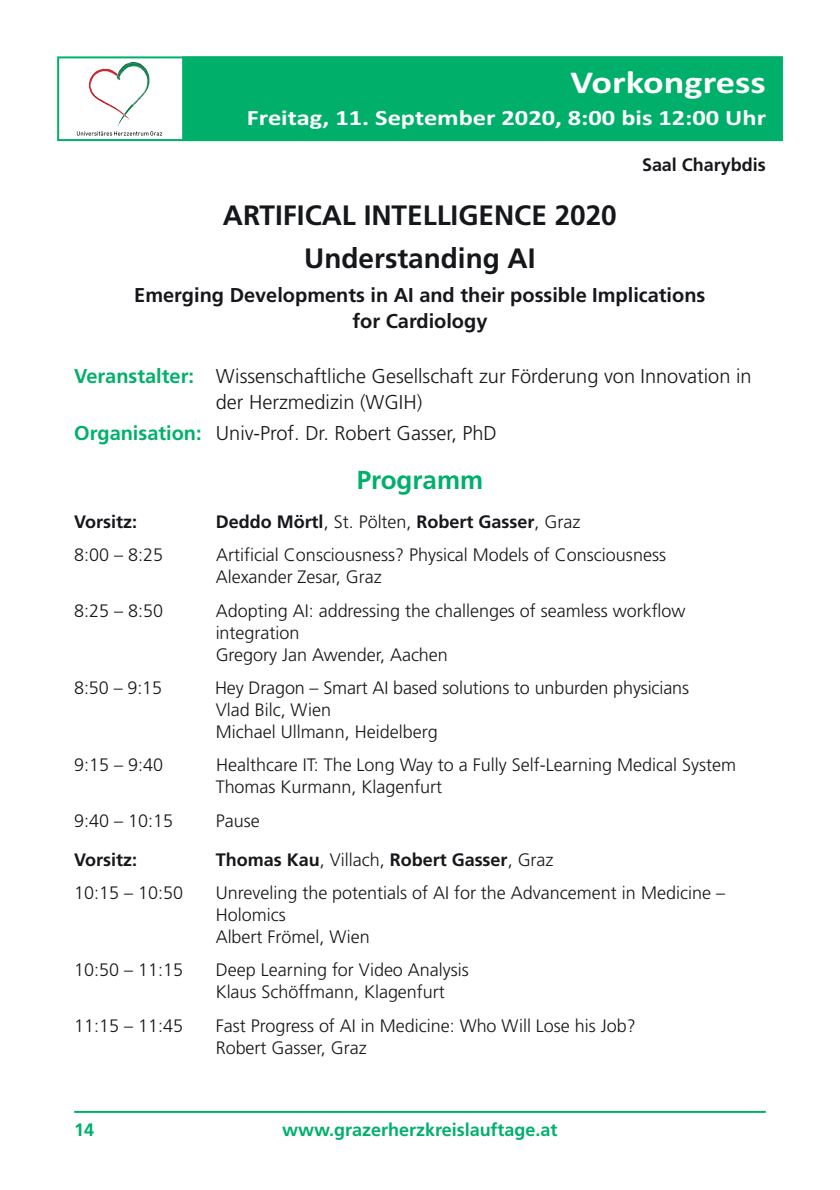
<style>
.page{position:relative;width:840px;height:1190px;background:#fff}
.page>*{position:absolute;margin:0;border:0;box-sizing:border-box;transform-origin:0 0}
.t1{font:700 32px "Calibri";color:#fff;scale:1.2 1}
.t2{font:700 28px/43px "Frutiger";color:#16171a;text-align:center}
.t3{font:700 26px "Frutiger";color:#00b06a}
.t4{font:700 22px "Calibri";color:#fff;scale:1.2 1}
.t5{font:300 20px/26px "Frutiger";color:#16171a}
.t6{font:700 20px/26px "Frutiger";color:#16171a;text-align:center}
.t7{font:300 18px/22px "Frutiger";color:#16171a}
.t8{font:700 18px "Frutiger";color:#16171a}
.t9{font:700 18px "Frutiger";color:#00b06a}
.s1{font-weight:700;color:#00b06a}
.s2{font-weight:300}
</style>
<div class="page">
<img style="left:89px;top:69px;width:28px;height:17px">
<img style="left:89px;top:86px;width:20px;height:20px">
<img style="left:109px;top:104px;width:8px;height:7px">
<img style="left:118px;top:62px;width:31px;height:43px">
<img style="left:118px;top:105px;width:16px;height:21px">
<img style="left:117px;top:74px;width:8px;height:42px">
<svg style="left:77px;top:131px;width:85px;height:5px"></svg>
<div style="left:184px;top:58px;width:597px;height:81px;background:#00b06a"></div>
<div style="left:182px;top:56px;width:601px;height:85px;border:2px solid #00b06a"></div>
<hr style="left:74px;top:1111px;width:692px;height:2px;background:#00b06a">
<h1 class="t1" style="left:571px;top:71px;width:164px">Vorkongress</h1>
<p class="t4" style="left:247px;top:110px;width:434px">Freitag, 11. September 2020, 8:00 bis 12:00 Uhr</p>
<p class="t8" style="left:642px;top:157px;width:125px">Saal Charybdis</p>
<h2 class="t2" style="left:223px;top:196px;width:395px">ARTIFICAL INTELLIGENCE 2020<br>Understanding AI</h2>
<p class="t6" style="left:134px;top:284px;width:573px">Emerging Developments in AI and their possible Implications for Cardiology</p>
<p class="t5" style="left:216px;top:364px;width:537px;text-indent:-142px"><span class="s1">Veranstalter:</span> Wissenschaftliche Gesellschaft zur Förderung von Innovation in der Herzmedizin (WGIH)</p>
<p class="t5" style="left:74px;top:422px;width:424px"><span class="s1">Organisation:</span> Univ-Prof. Dr. Robert Gasser, PhD</p>
<h3 class="t3" style="left:357px;top:470px;width:128px">Programm</h3>
<p class="t8" style="left:74px;top:515px;width:64px">Vorsitz:</p>
<p class="t8" style="left:216px;top:515px;width:366px">Deddo Mörtl<span class="s2">, St. Pölten,</span> Robert Gasser<span class="s2">, Graz</span></p>
<p class="t7" style="left:74px;top:546px;width:91px">8:00 – 8:25</p>
<p class="t7" style="left:216px;top:546px;width:452px">Artificial Consciousness? Physical Models of Consciousness<br>Alexander Zesar, Graz</p>
<p class="t7" style="left:74px;top:601px;width:90px">8:25 – 8:50</p>
<p class="t7" style="left:216px;top:601px;width:471px">Adopting AI: addressing the challenges of seamless workflow integration<br>Gregory Jan Awender, Aachen</p>
<p class="t7" style="left:74px;top:678px;width:90px">8:50 – 9:15</p>
<p class="t7" style="left:215px;top:678px;width:476px">Hey Dragon – Smart AI based solutions to unburden physicians<br>Vlad Bilc, Wien<br>Michael Ullmann, Heidelberg</p>
<p class="t7" style="left:74px;top:755px;width:91px">9:15 – 9:40</p>
<p class="t7" style="left:216px;top:755px;width:522px">Healthcare IT: The Long Way to a Fully Self-Learning Medical System<br>Thomas Kurmann, Klagenfurt</p>
<p class="t7" style="left:74px;top:811px;width:100px">9:40 – 10:15</p>
<p class="t7" style="left:216px;top:811px;width:45px">Pause</p>
<p class="t8" style="left:74px;top:852px;width:64px">Vorsitz:</p>
<p class="t8" style="left:216px;top:852px;width:339px">Thomas Kau<span class="s2">, Villach,</span> Robert Gasser<span class="s2">, Graz</span></p>
<p class="t7" style="left:74px;top:883px;width:110px">10:15 – 10:50</p>
<p class="t7" style="left:216px;top:883px;width:511px">Unreveling the potentials of AI for the Advancement in Medicine –<br>Holomics<br>Albert Frömel, Wien</p>
<p class="t7" style="left:74px;top:960px;width:110px">10:50 – 11:15</p>
<p class="t7" style="left:216px;top:960px;width:255px">Deep Learning for Video Analysis<br>Klaus Schöffmann, Klagenfurt</p>
<p class="t7" style="left:74px;top:1016px;width:110px">11:15 – 11:45</p>
<p class="t7" style="left:216px;top:1016px;width:422px">Fast Progress of AI in Medicine: Who Will Lose his Job?<br>Robert Gasser, Graz</p>
<p class="t9" style="left:74px;top:1122px;width:21px">14</p>
<p class="t9" style="left:282px;top:1122px;width:277px">www.grazerherzkreislauftage.at</p>
</div>
